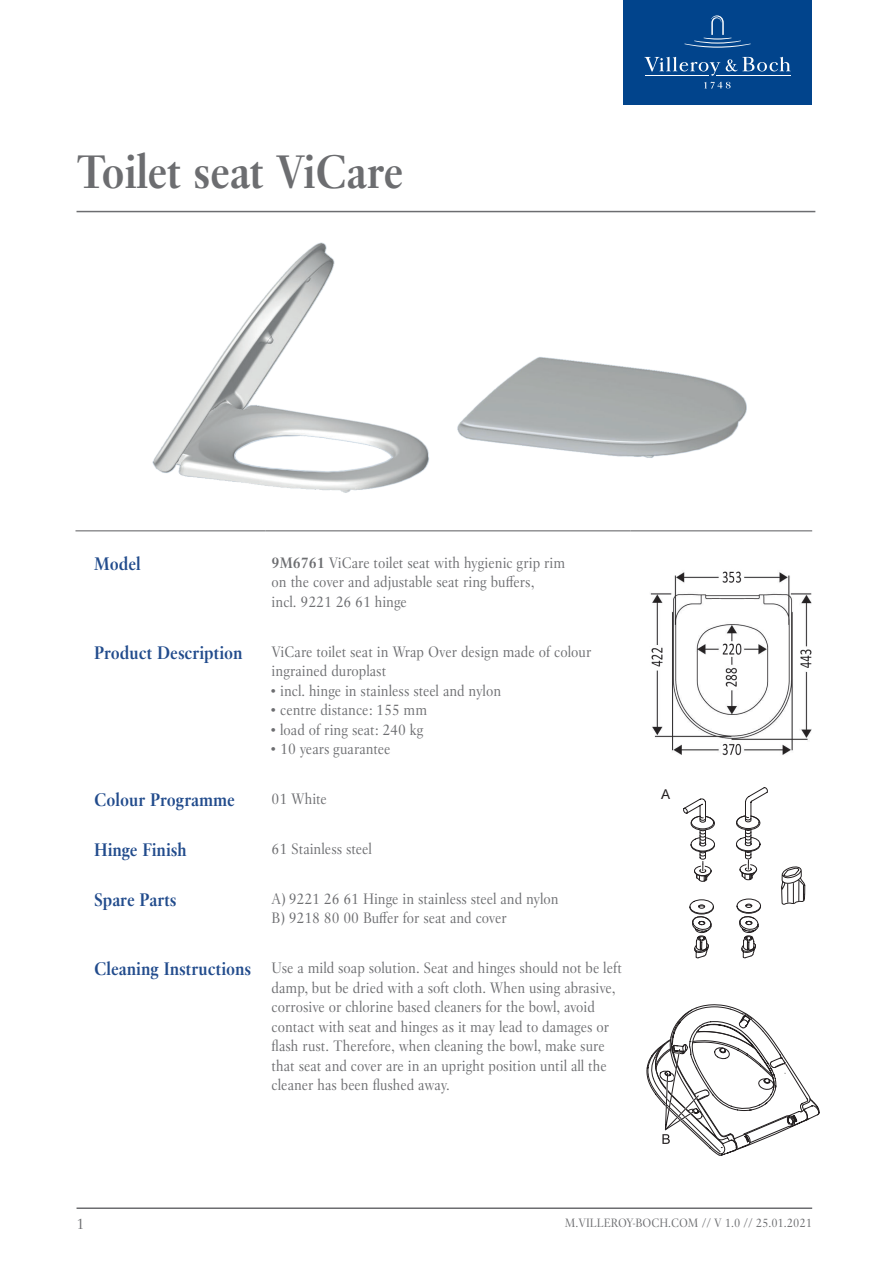
<style>
.page{position:relative;width:893px;height:1263px;background:#fff}
.page>*{position:absolute;margin:0;border:0;box-sizing:border-box;transform-origin:0 0}
.t1{font:700 46.5px "Villeroy Boch";letter-spacing:-.01em;color:#6c6d70}
.t2{font:700 18px "Villeroy Boch";color:#214b8c}
.t3{font:15px/19.5px "Villeroy Boch";color:#6c6d70}
.t4{font:12px "Villeroy Boch";color:#6c6d70}
.s1{font-weight:700}
.s2{font-weight:700;font-size:18px;color:#214b8c}
</style>
<div class="page">
<hr style="left:77px;top:1207px;width:735px;height:2px;background:#6c6d70">
<div style="left:623px;top:0;width:189px;height:104px;background:#01448c"></div>
<svg style="left:684px;top:15px;width:67px;height:33px"></svg>
<svg style="left:704px;top:82px;width:27px;height:7px"></svg>
<hr style="left:716px;top:75px;width:75px;height:1px;background:#fff">
<svg style="left:644px;top:57px;width:76px;height:19px"></svg>
<svg style="left:726px;top:57px;width:65px;height:14px"></svg>
<hr style="left:77px;top:211px;width:738px;height:1px;background:#6c6d70">
<hr style="left:75px;top:530px;width:191px;height:1px;background:#6c6d70">
<hr style="left:266px;top:530px;width:364px;height:1px;background:#6c6d70">
<hr style="left:630px;top:530px;width:182px;height:1px;background:#6c6d70">
<img style="left:650px;top:571px;width:161px;height:185px">
<svg style="left:646px;top:1004px;width:174px;height:152px"></svg>
<svg style="left:781px;top:866px;width:24px;height:39px"></svg>
<svg style="left:736px;top:898px;width:25px;height:60px"></svg>
<svg style="left:683px;top:798px;width:32px;height:160px"></svg>
<svg style="left:736px;top:787px;width:32px;height:93px"></svg>
<img style="left:152px;top:242px;width:595px;height:251px">
<h1 class="t1" style="left:77px;top:142px;width:329px">Toilet seat ViCare</h1>
<p class="t2" style="left:94px;top:553px;width:48px">Model</p>
<p class="t3" style="left:272px;top:553px;width:295px"><span class="s1">9M6761</span> ViCare toilet seat with hygienic grip rim on the cover and adjustable seat ring buffers,<br>incl. 9221 26 61 hinge</p>
<p class="t2" style="left:94px;top:641px;width:150px">Product Description</p>
<p class="t3" style="left:272px;top:642px;width:321px">ViCare toilet seat in Wrap Over design made of colour ingrained duroplast</p>
<p class="t3" style="left:272px;top:681px;width:231px">• incl. hinge in stainless steel and nylon</p>
<p class="t3" style="left:272px;top:700px;width:157px">• centre distance: 155 mm</p>
<p class="t3" style="left:272px;top:720px;width:154px">• load of ring seat: 240 kg</p>
<p class="t3" style="left:272px;top:739px;width:120px">• 10 years guarantee</p>
<p class="t2" style="left:94px;top:789px;width:142px">Colour Programme</p>
<p class="t3" style="left:272px;top:789px;width:57px">01 White</p>
<p class="t2" style="left:94px;top:838px;width:94px">Hinge Finish</p>
<p class="t3" style="left:272px;top:839px;width:102px">61 Stainless steel</p>
<p class="t2" style="left:94px;top:888px;width:84px">Spare Parts</p>
<p class="t3" style="left:272px;top:889px;width:289px">A) 9221 26 61 Hinge in stainless steel and nylon<br>B) 9218 80 00 Buffer for seat and cover</p>
<p class="t3" style="left:272px;top:958px;width:352px;text-indent:-177px"><span class="s2">Cleaning Instructions</span> Use a mild soap solution. Seat and hinges should not be left damp, but be dried with a soft cloth. When using abrasive, corrosive or chlorine based cleaners for the bowl, avoid contact with seat and hinges as it may lead to damages or flash rust. Therefore, when cleaning the bowl, make sure that seat and cover are in an upright position until all the cleaner has been flushed away.</p>
<p class="t3" style="left:77px;top:1214px;width:9px">1</p>
<p class="t4" style="left:565px;top:1215px;width:249px">M.VILLEROY-BOCH.COM // V 1.0 // 25.01.2021</p>
</div>
